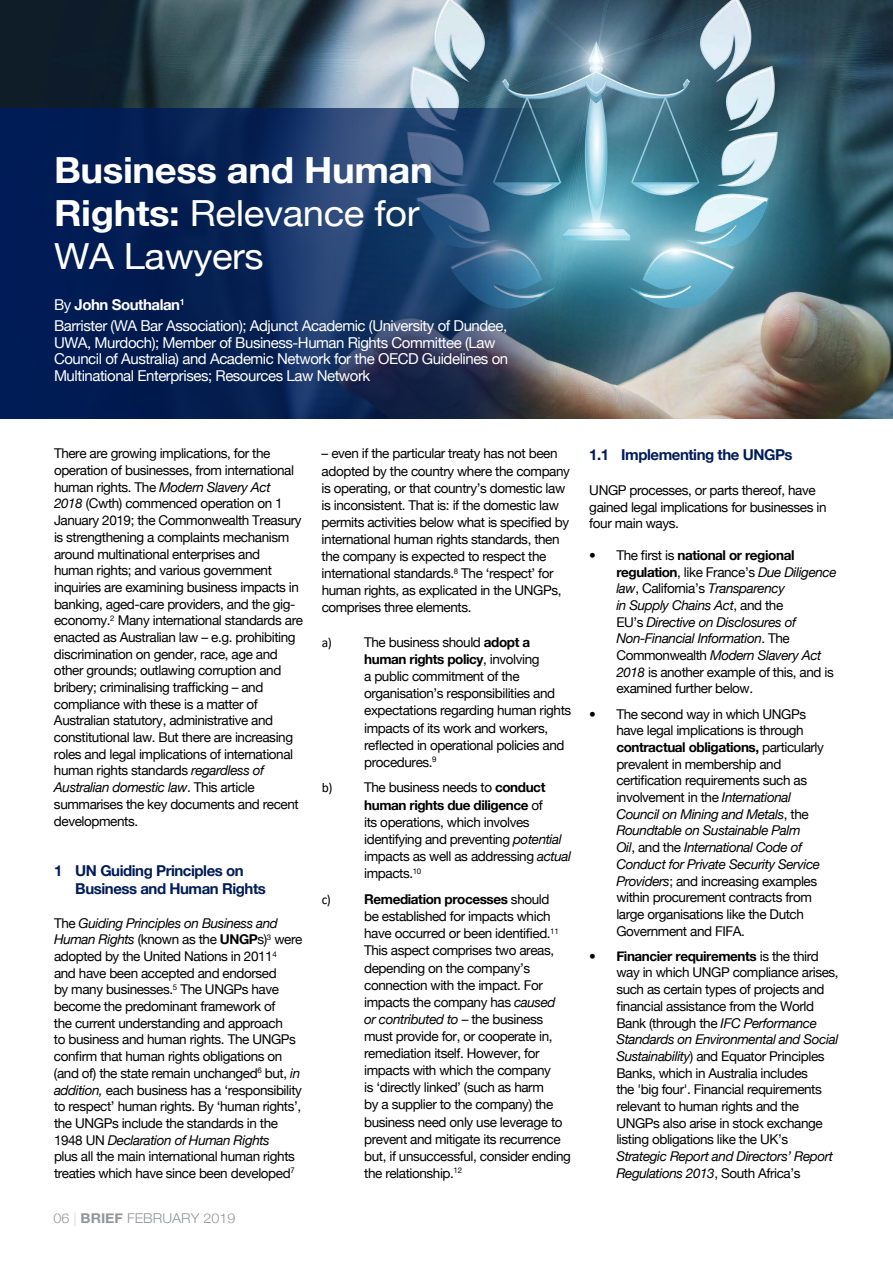
<style>
.page{position:relative;width:893px;height:1263px;background:#fff}
.page>*{position:absolute;margin:0;border:0;box-sizing:border-box;transform-origin:0 0}
.t1{font:700 36px/43.2px "Helvetica Neue";letter-spacing:-.01em;color:#fff;scale:1.06 1}
.t2{font:15px/16.5px "Helvetica Neue";letter-spacing:-.03em;color:#fff}
.t3{font:700 15px/18.1px "Helvetica Neue";letter-spacing:-.03em;color:#001c58}
.t4{font:13.5px/16.6px "Helvetica Neue";letter-spacing:-.03em;color:#000}
.t5{font:italic 13.5px/16.6px "Helvetica Neue";letter-spacing:-.03em;color:#000}
.t6{font:300 13.5px "Helvetica Neue";color:#939598;scale:1.06 1}
.t7{font:13.5px "Calibri";color:#000}
.s1{font-weight:400}
.s2{font-weight:700}
.s3{font-style:italic}
.s4{font-weight:200}
.s5{font-family:"Calibri"}
.s6{font-style:normal}
</style>
<div class="page">
<img style="left:0;top:0;width:893px;height:418px">
<svg style="left:0;top:108px;width:554px;height:310px;background:#153261"></svg>
<h1 class="t1" style="left:54px;top:147px;width:359px">Business and Human<br>Rights: <span class="s1">Relevance for<br>WA Lawyers</span></h1>
<p class="t2" style="left:54px;top:294px;width:455px;line-height:20.7px">By <span class="s2">John Southalan</span><sup>1<br></sup>Barrister (WA Bar Association); Adjunct Academic (University of Dundee,</p>
<p class="t2" style="left:54px;top:334px;width:456px">UWA, Murdoch); Member of Business-Human Rights Committee (Law<br>Council of Australia) and Academic Network for the OECD Guidelines on<br>Multinational Enterprises; Resources Law Network</p>
<p class="t4" style="left:54px;top:445px;width:251px">There are growing implications, for the operation of businesses, from international human rights. The <span class="s3">Modern Slavery Act<br>2018</span> (Cwth) commenced operation on 1<br>January 2019; the Commonwealth Treasury is strengthening a complaints mechanism around multinational enterprises and human rights; and various government inquiries are examining business impacts in banking, aged-care providers, and the gig&shy;economy.<sup>2</sup> Many international standards are enacted as Australian law – e.g. prohibiting discrimination on gender, race, age and other grounds; outlawing corruption and bribery; criminalising trafficking – and compliance with these is a matter of Australian statutory, administrative and constitutional law. But there are increasing roles and legal implications of international human rights standards <span class="s3">regardless of Australian domestic law</span>. This article summarises the key documents and recent developments.</p>
<p class="t3" style="left:75px;top:861px;width:192px;text-indent:-21px">1 UN Guiding Principles on<br>Business and Human Rights</p>
<p class="t4" style="left:54px;top:914px;width:250px">The <span class="s3">Guiding Principles on Business and Human Rights</span> (known as the <span class="s2">UNGP</span>s)<sup>3</sup> were adopted by the United Nations in 2011<sup>4<br></sup>and have been accepted and endorsed<br>by many businesses.<sup>5</sup> The UNGPs have become the predominant framework of<br>the current understanding and approach<br>to business and human rights. The UNGPs confirm that human rights obligations on (and of) the state remain unchanged<sup>6</sup> but, <span class="s3">in addition,</span> each business has a ‘responsibility to respect’ human rights. By ‘human rights’, the UNGPs include the standards in the 1948 UN <span class="s3">Declaration of Human Rights<br></span>plus all the main international human rights treaties which have since been developed<sup>7</sup></p>
<p class="t6" style="left:53px;top:1209px;width:173px">06 <span class="s4">|</span> <span class="s2">BRIEF</span> FEBRUARY 2019</p>
<p class="t4" style="left:322px;top:445px;width:250px;line-height:17.1px">– even if the particular treaty has not been adopted by the country where the company is operating, or that country’s domestic law is inconsistent. That is: if the domestic law permits activities below what is specified by international human rights standards, then the company is expected to respect the international standards.<sup>8</sup> The ‘respect’ for human rights, as explicated in the UNGPs, comprises three elements.</p>
<p class="t4" style="left:364px;top:633px;width:209px;line-height:17.1px;text-indent:-43px"><span class="s5">a)</span> The business should <span class="s2">adopt a human rights policy</span>, involving<br>a public commitment of the organisation’s responsibilities and expectations regarding human rights impacts of its work and workers, reflected in operational policies and procedures.<sup>9</sup></p>
<p class="t4" style="left:364px;top:779px;width:208px;line-height:17.1px;text-indent:-43px"><span class="s5">b)</span> The business needs to <span class="s2">conduct human rights due diligence</span> of<br>its operations, which involves identifying and preventing <span class="s3">potential </span>impacts as well as addressing <span class="s3">actual </span>impacts.<sup>10</sup></p>
<p class="t7" style="left:322px;top:890px;width:11px">c)</p>
<p class="t4" style="left:364px;top:890px;width:208px;line-height:17.1px"><span class="s2">Remediation processes</span> should<br>be established for impacts which have occurred or been identified.<sup>11<br></sup>This aspect comprises two areas, depending on the company’s connection with the impact. For impacts the company has <span class="s3">caused<br>or contributed to</span> – the business must provide for, or cooperate in, remediation itself. However, for impacts with which the company<br>is ‘directly linked’ (such as harm<br>by a supplier to the company) the business need only use leverage to prevent and mitigate its recurrence but, if unsuccessful, consider ending the relationship.<sup>12</sup></p>
<p class="t3" style="left:589px;top:445px;width:205px">1.1 Implementing the UNGPs</p>
<p class="t4" style="left:589px;top:482px;width:239px">UNGP processes, or parts thereof, have gained legal implications for businesses in four main ways.</p>
<p class="t4" style="left:616px;top:547px;width:222px;text-indent:-27px">• The first is <span class="s2">national or regional regulation</span>, like France’s <span class="s3">Due Diligence law</span>, California’s <span class="s3">Transparency<br>in Supply Chains Act</span>, and the<br>EU’s <span class="s3">Directive on Disclosures of Non-Financial Information</span>. The Commonwealth <span class="s3">Modern Slavery Act 2018</span> is another example of this, and is examined further below.</p>
<p class="t4" style="left:616px;top:705px;width:209px;text-indent:-27px">• The second way in which UNGPs have legal implications is through <span class="s2">contractual obligations,</span> particularly prevalent in membership and certification requirements such as involvement in the <span class="s3">International Council on Mining and Metals</span>, the <span class="s3">Roundtable on Sustainable Palm<br>Oil</span>, and the <span class="s3">International Code of Conduct for Private Security Service Providers</span>; and increasing examples within procurement contracts from large organisations like the Dutch Government and FIFA.</p>
<p class="t4" style="left:616px;top:947px;width:224px;text-indent:-27px"><span class="s2">• Financier requirements</span> is the third way in which UNGP compliance arises, such as certain types of projects and financial assistance from the World Bank (through the <span class="s3">IFC Performance Standards on Environmental and Social Sustainability</span>) and Equator Principles Banks, which in Australia includes<br>the 'big four'. Financial requirements relevant to human rights and the UNGPs also arise in stock exchange listing obligations like the UK’s</p>
<p class="t5" style="left:616px;top:1148px;width:218px">Strategic Report and Directors’ Report<br>Regulations 2013<span class="s6">, South Africa’s</span></p>
</div>
